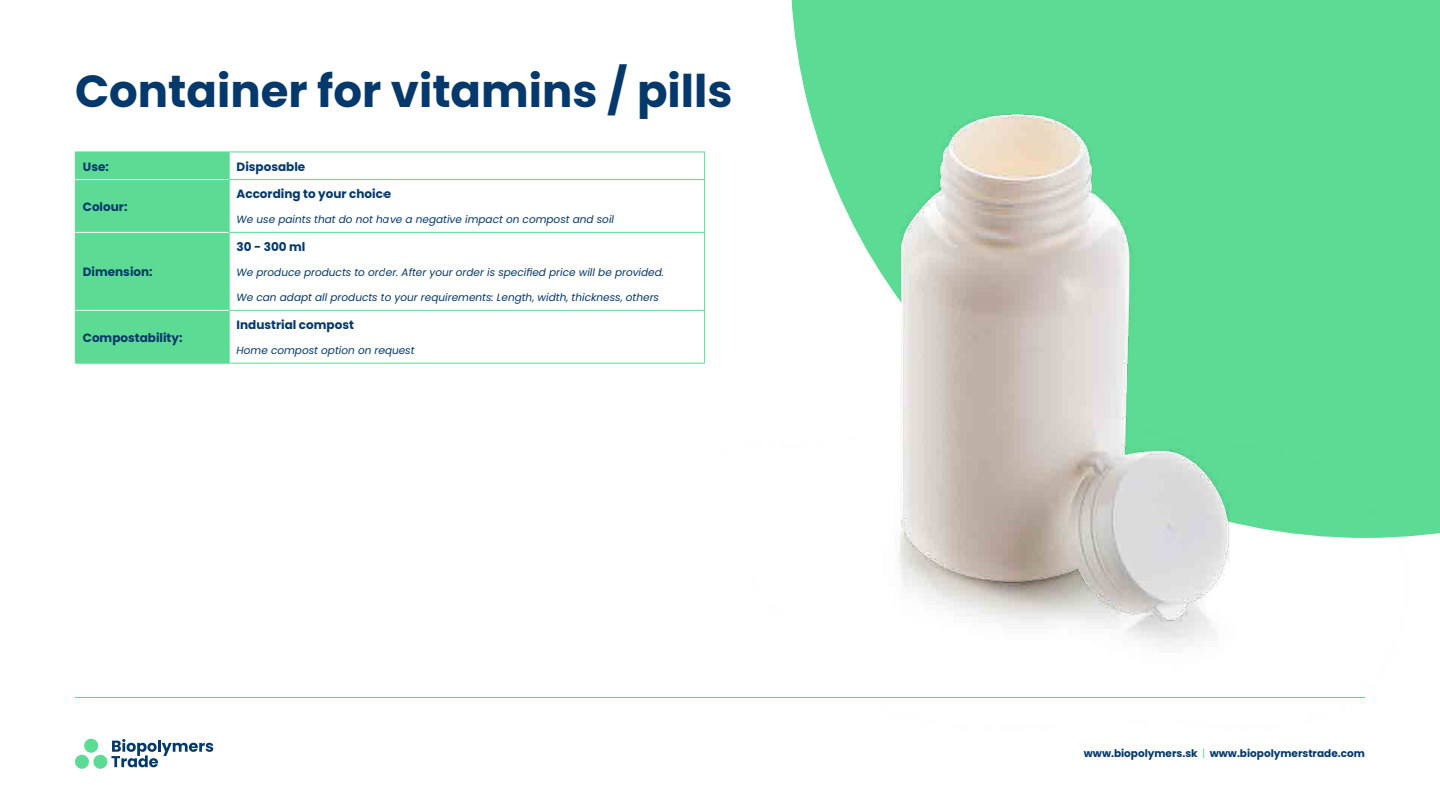
<style>
.page{position:relative;width:1440px;height:810px;background:#fff}
.page>*{position:absolute;margin:0;border:0;box-sizing:border-box;transform-origin:0 0}
.t1{font:700 45px "Poppins";color:#05386b}
.t2{font:700 12px "Poppins";color:#05386b}
.t3{font:italic 10.5px "Poppins";color:#05386b}
.t4{font:700 10.5px "Poppins";color:#05386b}
.s1{font-weight:400;color:#5cdb94}
</style>
<div class="page">
<svg style="left:75px;top:739px;width:138px;height:30px"></svg>
<hr style="left:75px;top:697px;width:1290px;height:1px;background:#5cdb94">
<hr style="left:229px;top:152px;width:476px;height:1px;background:#5cdb94">
<hr style="left:229px;top:179px;width:476px;height:1px;background:#5cdb94">
<hr style="left:229px;top:232px;width:476px;height:1px;background:#5cdb94">
<hr style="left:229px;top:310px;width:476px;height:1px;background:#5cdb94">
<hr style="left:229px;top:363px;width:476px;height:1px;background:#5cdb94">
<div style="left:75px;top:152px;width:155px;height:211px;background:#5cdb94"></div>
<hr style="left:229px;top:180px;width:1px;height:52px;background:#5cdb94">
<hr style="left:229px;top:233px;width:1px;height:77px;background:#5cdb94">
<hr style="left:229px;top:311px;width:1px;height:52px;background:#5cdb94">
<hr style="left:75px;top:363px;width:154px;height:1px;background:#5cdb94">
<img style="left:384px;top:0;width:1056px;height:646px">
<h1 class="t1" style="left:75px;top:65px;width:659px">Container for vitamins / pills</h1>
<p class="t2" style="left:83px;top:159px;width:27px">Use:</p>
<p class="t2" style="left:237px;top:159px;width:70px">Disposable</p>
<p class="t2" style="left:83px;top:200px;width:46px">Colour:</p>
<p class="t2" style="left:237px;top:187px;width:155px">According to your choice</p>
<p class="t3" style="left:237px;top:214px;width:379px">We use paints that do not have a negative impact on compost and soil</p>
<p class="t2" style="left:83px;top:265px;width:71px">Dimension:</p>
<p class="t2" style="left:83px;top:330px;width:101px">Compostability:</p>
<p class="t2" style="left:237px;top:240px;width:70px">30 - 300 ml</p>
<p class="t3" style="left:237px;top:266px;width:429px">We produce products to order. After your order is specified price will be provided.</p>
<p class="t3" style="left:237px;top:292px;width:424px">We can adapt all products to your requirements: Length, width, thickness, others</p>
<p class="t2" style="left:237px;top:318px;width:119px">Industrial compost</p>
<p class="t3" style="left:237px;top:344px;width:180px">Home compost option on request</p>
<p class="t4" style="left:1084px;top:748px;width:283px">www.biopolymers.sk <span class="s1">|</span> www.biopolymerstrade.com</p>
</div>
